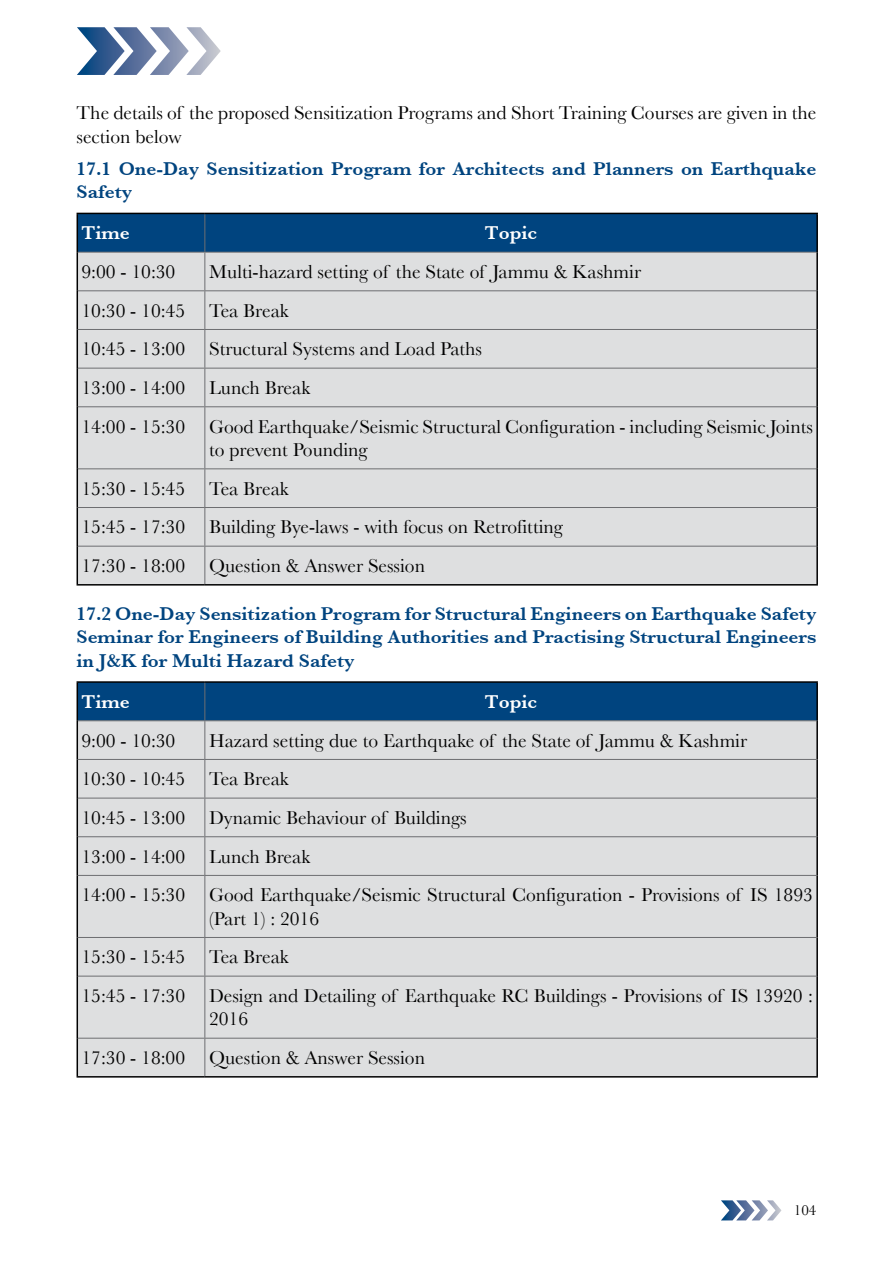
<style>
.page{position:relative;width:893px;height:1263px;background:#fff}
.page>*{position:absolute;margin:0;border:0;box-sizing:border-box;transform-origin:0 0}
.t1{font:19.5px/38.7px "Baskerville";color:#000}
.t2{font:600 19.5px/23.4px "Baskerville";color:#00447f}
.t3{font:600 19.5px "Baskerville";color:#fff}
.t4{font:15px "Baskerville";color:#000}
</style>
<div class="page">
<svg style="left:77px;top:27px;width:144px;height:48px"></svg>
<svg style="left:721px;top:1200px;width:60px;height:20px"></svg>
<div style="left:78px;top:214px;width:738px;height:38px;background:#00447f"></div>
<div style="left:78px;top:253px;width:738px;height:331px;background:#dedfe0"></div>
<hr style="left:204px;top:214px;width:1px;height:38px;background:#6d6e71">
<hr style="left:78px;top:252px;width:127px;height:1px;background:#6d6e71">
<hr style="left:205px;top:252px;width:611px;height:1px;background:#6d6e71">
<hr style="left:204px;top:253px;width:1px;height:37px;background:#6d6e71">
<hr style="left:78px;top:290px;width:127px;height:1px;background:#6d6e71">
<hr style="left:205px;top:290px;width:611px;height:1px;background:#6d6e71">
<hr style="left:204px;top:291px;width:1px;height:38px;background:#6d6e71">
<hr style="left:78px;top:329px;width:127px;height:1px;background:#6d6e71">
<hr style="left:205px;top:329px;width:611px;height:1px;background:#6d6e71">
<hr style="left:204px;top:330px;width:1px;height:38px;background:#6d6e71">
<hr style="left:78px;top:368px;width:127px;height:1px;background:#6d6e71">
<hr style="left:205px;top:368px;width:611px;height:1px;background:#6d6e71">
<hr style="left:204px;top:368px;width:1px;height:38px;background:#6d6e71">
<hr style="left:78px;top:406px;width:127px;height:1px;background:#6d6e71">
<hr style="left:205px;top:406px;width:611px;height:1px;background:#6d6e71">
<hr style="left:204px;top:407px;width:1px;height:61px;background:#6d6e71">
<hr style="left:78px;top:468px;width:127px;height:1px;background:#6d6e71">
<hr style="left:205px;top:468px;width:611px;height:1px;background:#6d6e71">
<hr style="left:204px;top:469px;width:1px;height:38px;background:#6d6e71">
<hr style="left:78px;top:507px;width:127px;height:1px;background:#6d6e71">
<hr style="left:205px;top:507px;width:611px;height:1px;background:#6d6e71">
<hr style="left:204px;top:508px;width:1px;height:38px;background:#6d6e71">
<hr style="left:78px;top:546px;width:127px;height:1px;background:#6d6e71">
<hr style="left:205px;top:546px;width:611px;height:1px;background:#6d6e71">
<hr style="left:204px;top:546px;width:1px;height:38px;background:#6d6e71">
<hr style="left:77px;top:213px;width:128px;height:1px;background:#000">
<hr style="left:77px;top:214px;width:1px;height:38px;background:#000">
<hr style="left:205px;top:213px;width:613px;height:1px;background:#000">
<hr style="left:816px;top:214px;width:2px;height:38px;background:#000">
<hr style="left:77px;top:252px;width:1px;height:39px;background:#000">
<hr style="left:816px;top:252px;width:2px;height:39px;background:#000">
<hr style="left:77px;top:291px;width:1px;height:38px;background:#000">
<hr style="left:816px;top:291px;width:2px;height:38px;background:#000">
<hr style="left:77px;top:329px;width:1px;height:39px;background:#000">
<hr style="left:816px;top:329px;width:2px;height:39px;background:#000">
<hr style="left:77px;top:368px;width:1px;height:39px;background:#000">
<hr style="left:816px;top:368px;width:2px;height:39px;background:#000">
<hr style="left:77px;top:407px;width:1px;height:62px;background:#000">
<hr style="left:816px;top:407px;width:2px;height:62px;background:#000">
<hr style="left:77px;top:469px;width:1px;height:38px;background:#000">
<hr style="left:816px;top:469px;width:2px;height:38px;background:#000">
<hr style="left:77px;top:507px;width:1px;height:39px;background:#000">
<hr style="left:816px;top:507px;width:2px;height:39px;background:#000">
<hr style="left:77px;top:546px;width:1px;height:38px;background:#000">
<hr style="left:816px;top:546px;width:2px;height:38px;background:#000">
<hr style="left:77px;top:584px;width:128px;height:1px;background:#000">
<hr style="left:205px;top:584px;width:613px;height:1px;background:#000">
<div style="left:78px;top:683px;width:738px;height:37px;background:#00447f"></div>
<div style="left:78px;top:721px;width:738px;height:355px;background:#dedfe0"></div>
<hr style="left:77px;top:681px;width:128px;height:2px;background:#000">
<hr style="left:77px;top:683px;width:1px;height:38px;background:#000">
<hr style="left:205px;top:681px;width:613px;height:2px;background:#000">
<hr style="left:816px;top:683px;width:2px;height:38px;background:#000">
<hr style="left:77px;top:721px;width:1px;height:38px;background:#000">
<hr style="left:816px;top:721px;width:2px;height:38px;background:#000">
<hr style="left:77px;top:759px;width:1px;height:39px;background:#000">
<hr style="left:816px;top:759px;width:2px;height:39px;background:#000">
<hr style="left:77px;top:798px;width:1px;height:39px;background:#000">
<hr style="left:816px;top:798px;width:2px;height:39px;background:#000">
<hr style="left:77px;top:837px;width:1px;height:38px;background:#000">
<hr style="left:816px;top:837px;width:2px;height:38px;background:#000">
<hr style="left:77px;top:875px;width:1px;height:62px;background:#000">
<hr style="left:816px;top:875px;width:2px;height:62px;background:#000">
<hr style="left:77px;top:937px;width:1px;height:39px;background:#000">
<hr style="left:816px;top:937px;width:2px;height:39px;background:#000">
<hr style="left:77px;top:976px;width:1px;height:62px;background:#000">
<hr style="left:816px;top:976px;width:2px;height:62px;background:#000">
<hr style="left:77px;top:1038px;width:1px;height:38px;background:#000">
<hr style="left:816px;top:1038px;width:2px;height:38px;background:#000">
<hr style="left:77px;top:1076px;width:128px;height:1px;background:#000">
<hr style="left:205px;top:1076px;width:613px;height:1px;background:#000">
<hr style="left:204px;top:683px;width:1px;height:37px;background:#6d6e71">
<hr style="left:78px;top:720px;width:127px;height:1px;background:#6d6e71">
<hr style="left:205px;top:720px;width:611px;height:1px;background:#6d6e71">
<hr style="left:204px;top:721px;width:1px;height:38px;background:#6d6e71">
<hr style="left:78px;top:759px;width:127px;height:1px;background:#6d6e71">
<hr style="left:205px;top:759px;width:611px;height:1px;background:#6d6e71">
<hr style="left:204px;top:760px;width:1px;height:38px;background:#6d6e71">
<hr style="left:78px;top:798px;width:127px;height:1px;background:#6d6e71">
<hr style="left:205px;top:798px;width:611px;height:1px;background:#6d6e71">
<hr style="left:204px;top:798px;width:1px;height:38px;background:#6d6e71">
<hr style="left:78px;top:836px;width:127px;height:1px;background:#6d6e71">
<hr style="left:205px;top:836px;width:611px;height:1px;background:#6d6e71">
<hr style="left:204px;top:837px;width:1px;height:38px;background:#6d6e71">
<hr style="left:78px;top:875px;width:127px;height:1px;background:#6d6e71">
<hr style="left:205px;top:875px;width:611px;height:1px;background:#6d6e71">
<hr style="left:204px;top:876px;width:1px;height:61px;background:#6d6e71">
<hr style="left:78px;top:937px;width:127px;height:1px;background:#6d6e71">
<hr style="left:205px;top:937px;width:611px;height:1px;background:#6d6e71">
<hr style="left:204px;top:938px;width:1px;height:38px;background:#6d6e71">
<hr style="left:78px;top:976px;width:127px;height:1px;background:#6d6e71">
<hr style="left:205px;top:976px;width:611px;height:1px;background:#6d6e71">
<hr style="left:204px;top:976px;width:1px;height:62px;background:#6d6e71">
<hr style="left:78px;top:1038px;width:127px;height:1px;background:#6d6e71">
<hr style="left:205px;top:1038px;width:611px;height:1px;background:#6d6e71">
<hr style="left:204px;top:1038px;width:1px;height:38px;background:#6d6e71">
<p class="t1" style="left:77px;top:101px;width:741px;line-height:23.4px">The details of the proposed Sensitization Programs and Short Training Courses are given in the section below</p>
<p class="t2" style="left:77px;top:157px;width:741px">17.1 One-Day Sensitization Program for Architects and Planners on Earthquake<br>Safety</p>
<p class="t3" style="left:82px;top:222px;width:50px">Time</p>
<p class="t3" style="left:485px;top:222px;width:54px">Topic</p>
<p class="t1" style="left:82px;top:252px;width:95px">9:00 - 10:30</p>
<p class="t1" style="left:82px;top:252px;width:733px;text-indent:128px">Multi-hazard setting of the State of Jammu &amp; Kashmir<br>10:30 - 10:45 Tea Break<br>10:45 - 13:00 Structural Systems and Load Paths<br>13:00 - 14:00 Lunch Break<br>14:00 - 15:30 Good Earthquake/Seismic Structural Configuration - including Seismic Joints</p>
<p class="t1" style="left:82px;top:430px;width:483px;text-indent:128px">to prevent Pounding<br>15:30 - 15:45 Tea Break<br>15:45 - 17:30 Building Bye-laws - with focus on Retrofitting 17:30 - 18:00 Question &amp; Answer Session</p>
<p class="t2" style="left:77px;top:602px;width:741px;text-align:justify">17.2 One-Day Sensitization Program for Structural Engineers on Earthquake Safety Seminar for Engineers of Building Authorities and Practising Structural Engineers in J&amp;K for Multi Hazard Safety</p>
<p class="t3" style="left:82px;top:690px;width:50px">Time</p>
<p class="t3" style="left:485px;top:690px;width:54px">Topic</p>
<p class="t1" style="left:82px;top:721px;width:95px">9:00 - 10:30</p>
<p class="t1" style="left:82px;top:721px;width:733px;text-indent:128px">Hazard setting due to Earthquake of the State of Jammu &amp; Kashmir<br>10:30 - 10:45 Tea Break<br>10:45 - 13:00 Dynamic Behaviour of Buildings<br>13:00 - 14:00 Lunch Break<br>14:00 - 15:30 Good Earthquake/Seismic Structural Configuration - Provisions of IS 1893</p>
<p class="t1" style="left:82px;top:899px;width:733px;text-indent:128px">(Part 1) : 2016<br>15:30 - 15:45 Tea Break<br>15:45 - 17:30 Design and Detailing of Earthquake RC Buildings - Provisions of IS 13920 :</p>
<p class="t1" style="left:82px;top:999px;width:345px;text-indent:128px">2016<br>17:30 - 18:00 Question &amp; Answer Session</p>
<p class="t4" style="left:794px;top:1202px;width:24px">104</p>
</div>
